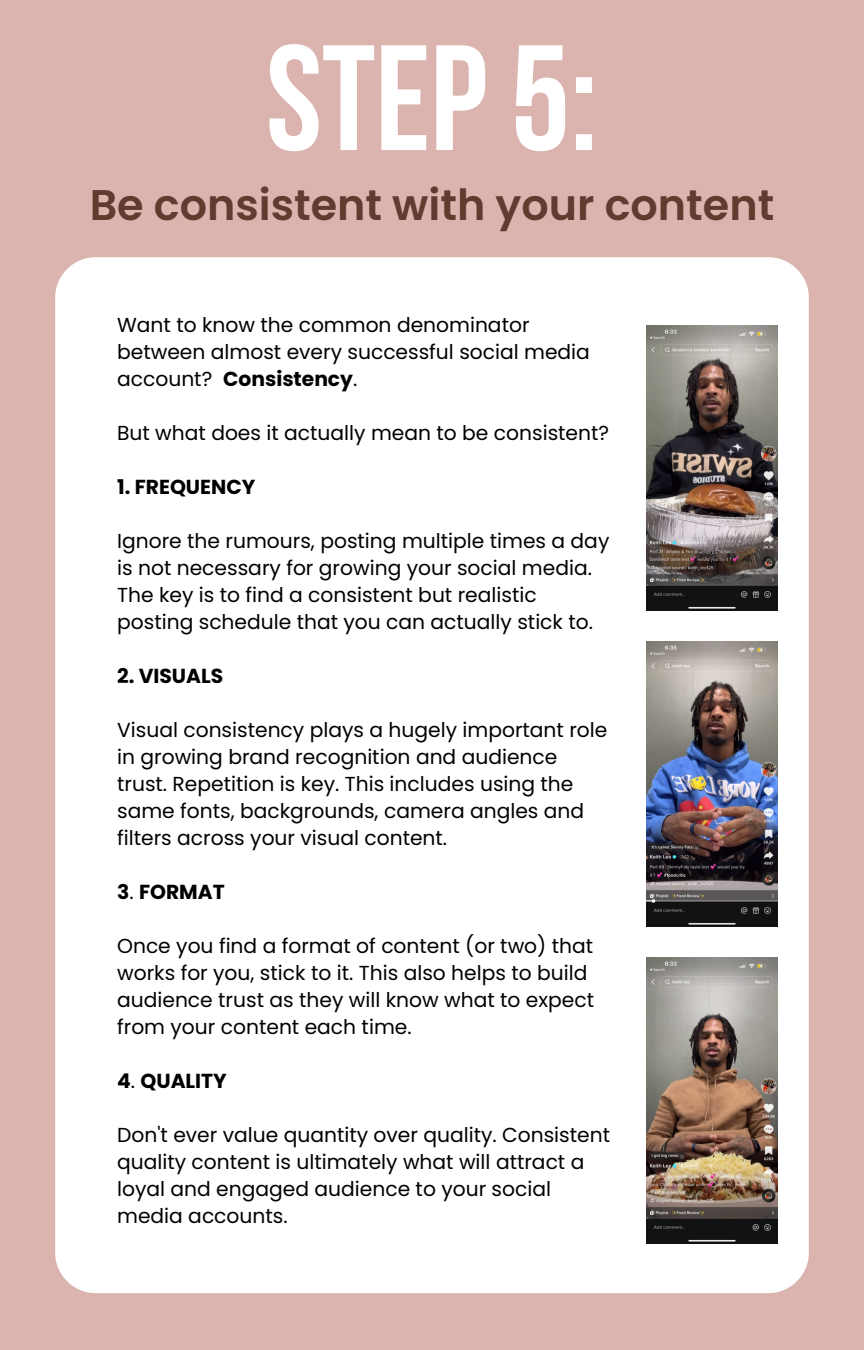
<style>
.page{position:relative;width:864px;height:1350px;background:#dbb4af}
.page>*{position:absolute;margin:0;border:0;box-sizing:border-box;transform-origin:0 0}
.t1{font:700 149.62px "Bebas Neue";color:#fff}
.t2{font:600 42.98px "Poppins";color:#613b30}
.t3{font:20.25px/27px "Poppins";color:#000}
.t4{font:700 20.25px "Poppins";color:#000}
.s1{font-weight:700}
.s2{font-weight:400}
</style>
<div class="page">
<div style="left:55px;top:257px;width:753px;height:1036px;background:#fff;border-radius:40px"></div>
<img style="left:646px;top:325px;width:132px;height:285px">
<img style="left:646px;top:642px;width:132px;height:285px">
<img style="left:646px;top:958px;width:132px;height:285px">
<h1 class="t1" style="left:266px;top:38px;width:333px">STEP5:</h1>
<h2 class="t2" style="left:90px;top:175px;width:686px">Be consistent with your content</h2>
<p class="t3" style="left:117px;top:311px;width:474px">Want to know the common denominator between almost every successful social media account? <span class="s1">Consistency</span>.</p>
<p class="t3" style="left:117px;top:419px;width:493px">But what does it actually mean to be consistent?</p>
<p class="t4" style="left:117px;top:473px;width:140px">1. FREQUENCY</p>
<p class="t3" style="left:117px;top:527px;width:494px">Ignore the rumours, posting multiple times a day is not necessary for growing your social media.<br>The key is to find a consistent but realistic posting schedule that you can actually stick to.</p>
<p class="t4" style="left:117px;top:662px;width:108px">2. VISUALS</p>
<p class="t3" style="left:117px;top:716px;width:492px">Visual consistency plays a hugely important role in growing brand recognition and audience trust. Repetition is key. This includes using the same fonts, backgrounds, camera angles and filters across your visual content.</p>
<p class="t4" style="left:117px;top:878px;width:109px">3<span class="s2">.</span> FORMAT</p>
<p class="t3" style="left:117px;top:932px;width:478px">Once you find a format of content (or two) that works for you, stick to it. This also helps to build audience trust as they will know what to expect from your content each time.</p>
<p class="t4" style="left:117px;top:1067px;width:111px">4<span class="s2">.</span> QUALITY</p>
<p class="t3" style="left:117px;top:1121px;width:494px">Don't ever value quantity over quality. Consistent quality content is ultimately what will attract a loyal and engaged audience to your social media accounts.</p>
</div>
